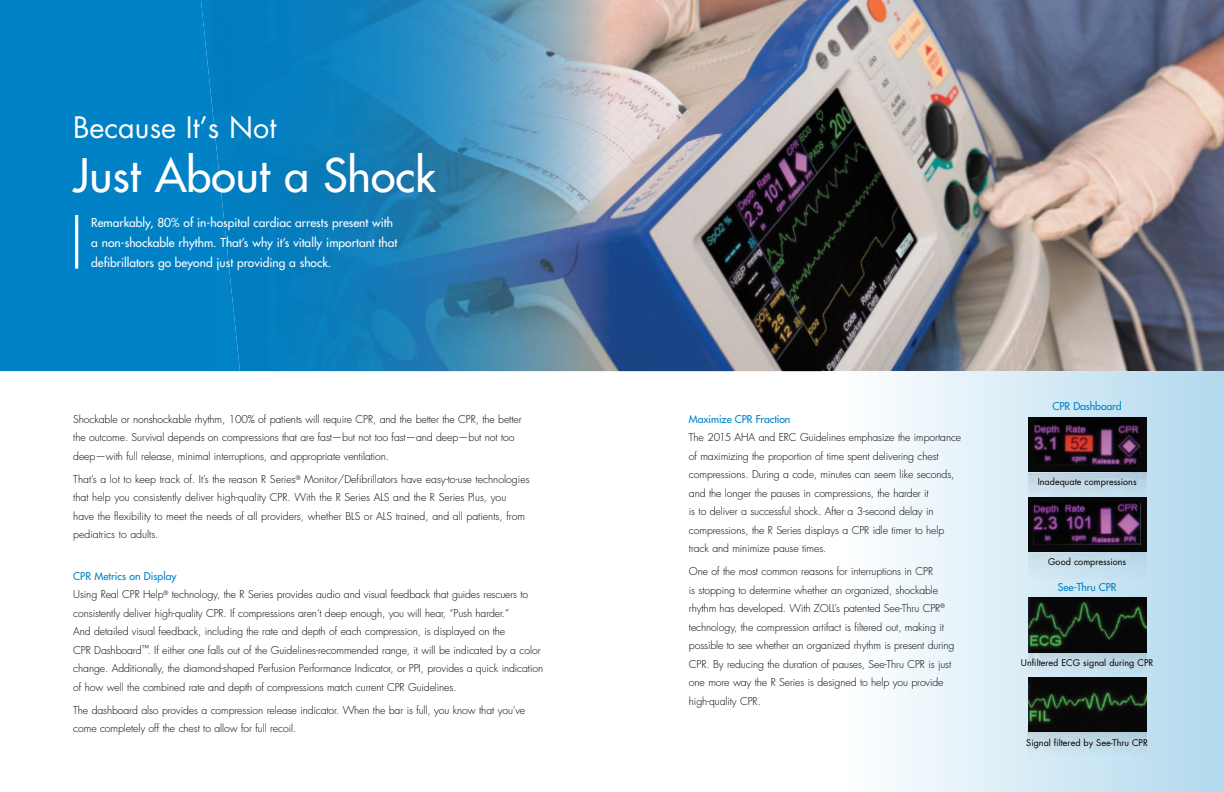
<style>
.page{position:relative;width:1224px;height:792px;background:#fff}
.page>*{position:absolute;margin:0;border:0;box-sizing:border-box;transform-origin:0 0}
.t1{font:500 45px "Futura Std";color:#fff}
.t2{font:28.8px "Futura Std";color:#fff}
.t3{font:500 12px/20px "Futura Std";color:#fff}
.t4{font:300 10.5px/18.5px "Futura Std";letter-spacing:-.01em;color:#000}
.t5{font:10.5px "Futura";letter-spacing:-.01em;color:#0081c6}
.t6{font:9px "Futura Std";color:#000}
</style>
<div class="page">
<img style="left:612px;top:0;width:612px;height:371px">
<svg style="left:822px;top:371px;width:402px;height:421px"></svg>
<img style="left:1028px;top:652px;width:118px;height:26px">
<img style="left:1027px;top:732px;width:119px;height:27px">
<img style="left:1028px;top:472px;width:118px;height:25px">
<img style="left:1028px;top:552px;width:118px;height:27px">
<div style="left:0;top:0;width:225px;height:371px;background:#0081c6"></div>
<img style="left:200px;top:0;width:272px;height:236px">
<img style="left:472px;top:0;width:108px;height:371px">
<img style="left:543px;top:0;width:69px;height:340px">
<img style="left:225px;top:206px;width:288px;height:165px">
<img style="left:275px;top:346px;width:240px;height:25px">
<img style="left:580px;top:336px;width:32px;height:35px">
<div style="left:1028px;top:417px;width:118px;height:55px;background:#070807"></div>
<div style="left:1028px;top:497px;width:118px;height:55px;background:#070807"></div>
<img style="left:1034px;top:417px;width:106px;height:48px;border-radius:10px">
<img style="left:1034px;top:502px;width:107px;height:42px">
<svg style="left:1028px;top:598px;width:118px;height:54px;background:#0f1a10"></svg>
<div style="left:1028px;top:678px;width:118px;height:54px;background:#070807"></div>
<img style="left:1028px;top:682px;width:118px;height:43px">
<svg style="left:75px;top:215px;width:3px;height:54px"></svg>
<h2 class="t2" style="left:73px;top:111px;width:205px">Because It’s Not</h2>
<h1 class="t1" style="left:73px;top:157px;width:364px">Just About a Shock</h1>
<p class="t3" style="left:91px;top:214px;width:308px">Remarkably, 80% of in-hospital cardiac arrests present with a non-shockable rhythm. That’s why it’s vitally important that defibrillators go beyond just providing a shock.</p>
<p class="t4" style="left:73px;top:410px;width:450px">Shockable or nonshockable rhythm, 100% of patients will require CPR, and the better the CPR, the better the outcome. Survival depends on compressions that are fast—but not too fast—and deep—but not too deep—with full release, minimal interruptions, and appropriate ventilation.</p>
<p class="t4" style="left:73px;top:470px;width:458px">That’s a lot to keep track of. It’s the reason R Series<sup>®</sup> Monitor/Defibrillators have easy-to-use technologies that help you consistently deliver high-quality CPR. With the R Series ALS and the R Series Plus, you have the flexibility to meet the needs of all providers, whether BLS or ALS trained, and all patients, from pediatrics to adults.</p>
<p class="t5" style="left:73px;top:571px;width:105px">CPR Metrics on Display</p>
<p class="t4" style="left:73px;top:585px;width:471px">Using Real CPR Help<sup>®</sup> technology, the R Series provides audio and visual feedback that guides rescuers to consistently deliver high-quality CPR. If compressions aren’t deep enough, you will hear, “Push harder.”<br>And detailed visual feedback, including the rate and depth of each compression, is displayed on the<br>CPR Dashboard<sup>™</sup>. If either one falls out of the Guidelines-recommended range, it will be indicated by a color change. Additionally, the diamond-shaped Perfusion Performance Indicator, or PPI, provides a quick indication of how well the combined rate and depth of compressions match current CPR Guidelines.</p>
<p class="t4" style="left:73px;top:701px;width:454px">The dashboard also provides a compression release indicator. When the bar is full, you know that you’ve come completely off the chest to allow for full recoil.</p>
<p class="t5" style="left:689px;top:414px;width:103px">Maximize CPR Fraction</p>
<p class="t4" style="left:689px;top:428px;width:274px">The 2015 AHA and ERC Guidelines emphasize the importance of maximizing the proportion of time spent delivering chest compressions. During a code, minutes can seem like seconds, and the longer the pauses in compressions, the harder it<br>is to deliver a successful shock. After a 3-second delay in compressions, the R Series displays a CPR idle timer to help track and minimize pause times.</p>
<p class="t4" style="left:689px;top:562px;width:267px">One of the most common reasons for interruptions in CPR<br>is stopping to determine whether an organized, shockable rhythm has developed. With ZOLL’s patented See-Thru CPR<sup>® </sup>technology, the compression artifact is filtered out, making it possible to see whether an organized rhythm is present during CPR. By reducing the duration of pauses, See-Thru CPR is just one more way the R Series is designed to help you provide high-quality CPR.</p>
<p class="t5" style="left:1053px;top:401px;width:71px">CPR Dashboard</p>
<p class="t6" style="left:1038px;top:477px;width:100px">Inadequate compressions</p>
<p class="t6" style="left:1048px;top:556px;width:79px">Good compressions</p>
<p class="t5" style="left:1058px;top:582px;width:60px">See-Thru CPR</p>
<p class="t6" style="left:1021px;top:657px;width:134px">Unfiltered ECG signal during CPR</p>
<p class="t6" style="left:1026px;top:738px;width:123px">Signal filtered by See-Thru CPR</p>
</div>
